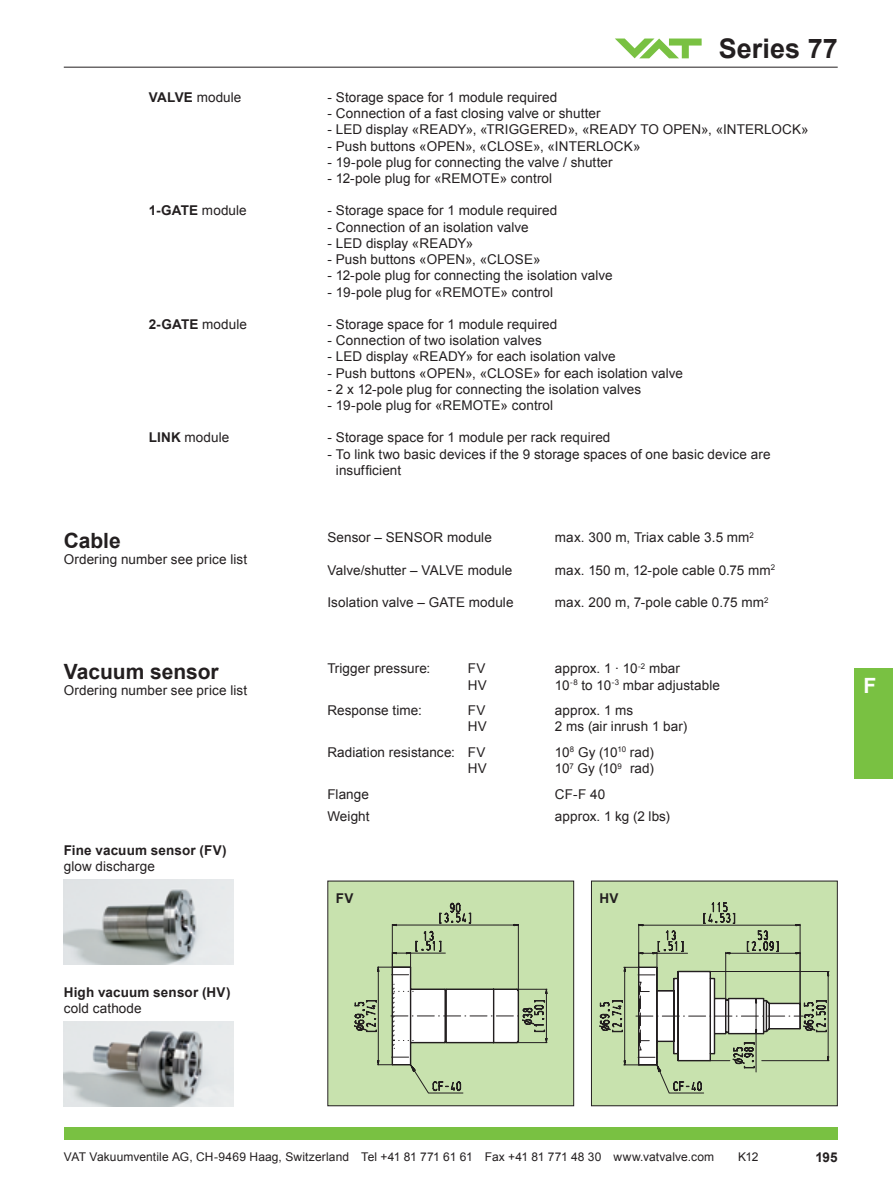
<style>
.page{position:relative;width:893px;height:1187px;background:#fff}
.page>*{position:absolute;margin:0;border:0;box-sizing:border-box;transform-origin:0 0}
.t1{font:700 27px "Arial";color:#231f20}
.t2{font:700 21px "Arial";letter-spacing:-.005em;color:#231f20}
.t3{font:700 21px "Arial";color:#fff}
.t4{font:13.5px/16.2px "Arial";letter-spacing:.005em;color:#231f20}
.t5{font:700 13.5px "Arial";letter-spacing:.01em;color:#231f20}
.t6{font:12px "Arial";letter-spacing:.01em;color:#231f20}
.s1{font-weight:700}
.s2{font-weight:400}
</style>
<div class="page">
<div style="left:328px;top:881px;width:246px;height:224px;background:#c8e2ae"></div>
<div style="left:327px;top:880px;width:247px;height:226px;border:1px solid #231f20"></div>
<div style="left:591px;top:881px;width:246px;height:224px;background:#c8e2ae"></div>
<div style="left:591px;top:880px;width:247px;height:226px;border:1px solid #231f20"></div>
<img style="left:64px;top:879px;width:170px;height:85px">
<img style="left:64px;top:1021px;width:170px;height:85px">
<svg style="left:354px;top:902px;width:193px;height:191px"></svg>
<svg style="left:599px;top:902px;width:230px;height:191px"></svg>
<div style="left:64px;top:1127px;width:774px;height:13px;background:#79c142"></div>
<hr style="left:64px;top:67px;width:774px;height:1px;background:#231f20">
<svg style="left:615px;top:39px;width:87px;height:19px"></svg>
<div style="left:855px;top:668px;width:38px;height:111px;background:#79c142"></div>
<h1 class="t1" style="left:719px;top:31px;width:120px">Series 77</h1>
<p class="t4" style="left:149px;top:89px;width:94px"><span class="s1">VALVE</span> module</p>
<p class="t4" style="left:327px;top:89px;width:231px">- Storage space for 1 module required</p>
<p class="t4" style="left:327px;top:105px;width:275px">- Connection of a fast closing valve or shutter</p>
<p class="t4" style="left:327px;top:122px;width:483px">- LED display «READY», «TRIGGERED», «READY TO OPEN», «INTERLOCK»</p>
<p class="t4" style="left:327px;top:138px;width:315px">- Push buttons «OPEN», «CLOSE», «INTERLOCK»</p>
<p class="t4" style="left:327px;top:154px;width:287px">- 19-pole plug for connecting the valve / shutter</p>
<p class="t4" style="left:327px;top:170px;width:226px">- 12-pole plug for «REMOTE» control</p>
<p class="t5" style="left:149px;top:202px;width:99px">1-GATE <span class="s2">module</span></p>
<p class="t4" style="left:327px;top:203px;width:231px">- Storage space for 1 module required</p>
<p class="t4" style="left:327px;top:219px;width:203px">- Connection of an isolation valve</p>
<p class="t4" style="left:327px;top:235px;width:147px">- LED display «READY»</p>
<p class="t4" style="left:327px;top:251px;width:215px">- Push buttons «OPEN», «CLOSE»</p>
<p class="t4" style="left:327px;top:267px;width:287px">- 12-pole plug for connecting the isolation valve</p>
<p class="t4" style="left:327px;top:284px;width:227px">- 19-pole plug for «REMOTE» control</p>
<p class="t5" style="left:149px;top:315px;width:100px">2-GATE <span class="s2">module</span></p>
<p class="t4" style="left:327px;top:316px;width:231px">- Storage space for 1 module required</p>
<p class="t4" style="left:327px;top:332px;width:216px">- Connection of two isolation valves</p>
<p class="t4" style="left:327px;top:348px;width:290px">- LED display «READY» for each isolation valve</p>
<p class="t4" style="left:327px;top:365px;width:357px">- Push buttons «OPEN», «CLOSE» for each isolation valve</p>
<p class="t4" style="left:327px;top:381px;width:315px">- 2 x 12-pole plug for connecting the isolation valves</p>
<p class="t4" style="left:327px;top:397px;width:227px">- 19-pole plug for «REMOTE» control</p>
<p class="t4" style="left:149px;top:429px;width:82px"><span class="s1">LINK</span> module</p>
<p class="t4" style="left:327px;top:429px;width:285px">- Storage space for 1 module per rack required</p>
<p class="t4" style="left:336px;top:446px;width:436px;text-indent:-9px">- To link two basic devices if the 9 storage spaces of one basic device are insufficient</p>
<h2 class="t2" style="left:64px;top:526px;width:59px">Cable</h2>
<p class="t4" style="left:64px;top:551px;width:185px">Ordering number see price list</p>
<h2 class="t2" style="left:64px;top:657px;width:156px">Vacuum sensor</h2>
<p class="t4" style="left:64px;top:682px;width:185px">Ordering number see price list</p>
<p class="t5" style="left:64px;top:841px;width:164px">Fine vacuum sensor (FV)</p>
<p class="t4" style="left:64px;top:858px;width:93px">glow discharge</p>
<p class="t4" style="left:327px;top:529px;width:166px">Sensor – SENSOR module</p>
<p class="t4" style="left:555px;top:529px;width:201px">max. 300 m, Triax cable 3.5 mm<sup>2</sup></p>
<p class="t4" style="left:327px;top:562px;width:187px">Valve/shutter – VALVE module</p>
<p class="t4" style="left:555px;top:562px;width:222px">max. 150 m, 12-pole cable 0.75 mm<sup>2</sup></p>
<p class="t4" style="left:327px;top:594px;width:188px">Isolation valve – GATE module</p>
<p class="t4" style="left:555px;top:594px;width:215px">max. 200 m, 7-pole cable 0.75 mm<sup>2</sup></p>
<p class="t4" style="left:327px;top:660px;width:104px">Trigger pressure:</p>
<p class="t4" style="left:468px;top:660px;width:19px">FV</p>
<p class="t4" style="left:555px;top:660px;width:127px">approx. 1 · 10<sup>-2</sup> mbar</p>
<p class="t4" style="left:468px;top:677px;width:20px">HV</p>
<p class="t4" style="left:555px;top:677px;width:167px">10<sup>-8</sup> to 10<sup>-3</sup> mbar adjustable</p>
<p class="t4" style="left:327px;top:702px;width:96px">Response time:</p>
<p class="t4" style="left:468px;top:702px;width:19px">FV</p>
<p class="t4" style="left:555px;top:702px;width:80px">approx. 1 ms</p>
<p class="t4" style="left:468px;top:718px;width:20px">HV</p>
<p class="t4" style="left:555px;top:718px;width:134px">2 ms (air inrush 1 bar)</p>
<p class="t4" style="left:327px;top:744px;width:160px">Radiation resistance: FV</p>
<p class="t4" style="left:555px;top:744px;width:100px">10<sup>8</sup> Gy (10<sup>10</sup> rad)</p>
<p class="t4" style="left:468px;top:760px;width:20px">HV</p>
<p class="t4" style="left:555px;top:760px;width:101px">10<sup>7</sup> Gy (10<sup>9</sup> rad)</p>
<p class="t4" style="left:327px;top:786px;width:43px">Flange</p>
<p class="t4" style="left:555px;top:786px;width:52px">CF-F 40</p>
<p class="t4" style="left:327px;top:807px;width:44px">Weight</p>
<p class="t4" style="left:555px;top:807px;width:116px">approx. 1 kg (2 lbs)</p>
<p class="t5" style="left:336px;top:889px;width:19px">FV</p>
<p class="t5" style="left:600px;top:889px;width:20px">HV</p>
<h2 class="t3" style="left:863px;top:671px;width:14px">F</h2>
<p class="t5" style="left:64px;top:982px;width:168px">High vacuum sensor (HV)</p>
<p class="t4" style="left:64px;top:999px;width:79px">cold cathode</p>
<p class="t6" style="left:64px;top:1148px;width:652px">VAT Vakuumventile AG, CH-9469 Haag, Switzerland Tel +41 81 771 61 61 Fax +41 81 771 48 30 www.vatvalve.com</p>
<p class="t6" style="left:738px;top:1148px;width:22px">K12</p>
<p class="t5" style="left:815px;top:1147px;width:24px">195</p>
</div>
